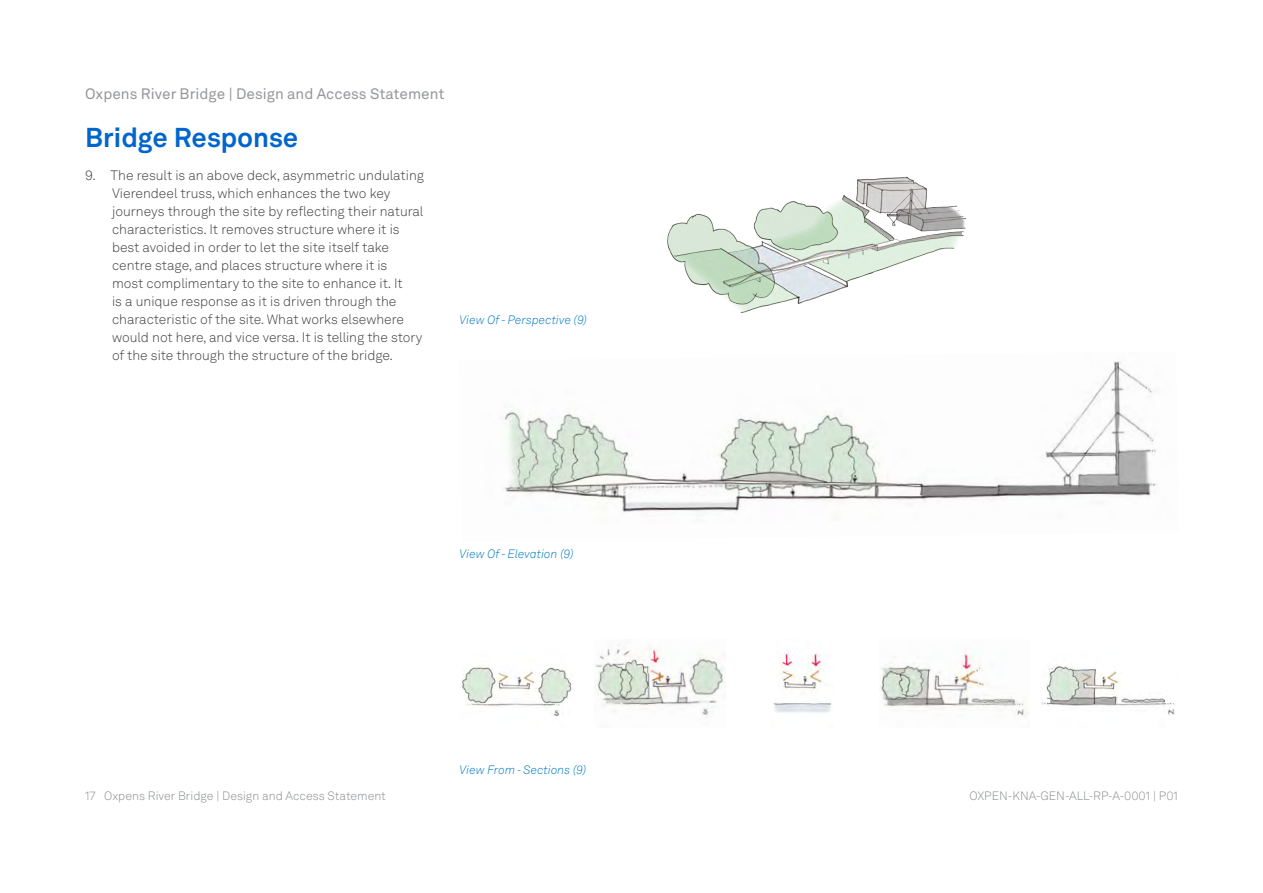
<style>
.page{position:relative;width:1263px;height:893px;background:#fff}
.page>*{position:absolute;margin:0;border:0;box-sizing:border-box;transform-origin:0 0}
.t1{font:700 27px "Akkurat LL";color:#06c}
.t2{font:15px "Akkurat LL";color:#949699}
.t3{font:300 13.5px/18px "Akkurat LL";color:#3e3e3f}
.t4{font:300 12px "Akkurat LL";color:#8a8c8f}
.t5{font:italic 300 12px "Akkurat LL";color:#0079c2}
</style>
<div class="page">
<img style="left:595px;top:645px;width:130px;height:71px">
<img style="left:773px;top:653px;width:59px;height:60px">
<img style="left:880px;top:653px;width:146px;height:63px">
<img style="left:461px;top:667px;width:112px;height:49px">
<img style="left:1042px;top:666px;width:133px;height:49px">
<img style="left:667px;top:176px;width:299px;height:137px">
<img style="left:503px;top:361px;width:654px;height:152px">
<p class="t2" style="left:85px;top:83px;width:361px">Oxpens River Bridge | Design and Access Statement</p>
<h1 class="t1" style="left:85px;top:116px;width:215px">Bridge Response</h1>
<p class="t3" style="left:112px;top:166px;width:314px;text-indent:-27px">9. The result is an above deck, asymmetric undulating Vierendeel truss, which enhances the two key journeys through the site by reflecting their natural characteristics. It removes structure where it is best avoided in order to let the site itself take centre stage, and places structure where it is<br>most complimentary to the site to enhance it. It<br>is a unique response as it is driven through the characteristic of the site. What works elsewhere would not here, and vice versa. It is telling the story of the site through the structure of the bridge.</p>
<p class="t5" style="left:459px;top:311px;width:129px">View Of - Perspective (9)</p>
<p class="t5" style="left:459px;top:545px;width:116px">View Of - Elevation (9)</p>
<p class="t5" style="left:459px;top:761px;width:128px">View From - Sections (9)</p>
<p class="t4" style="left:85px;top:787px;width:302px">17 Oxpens River Bridge | Design and Access Statement</p>
<p class="t4" style="left:969px;top:787px;width:210px">OXPEN-KNA-GEN-ALL-RP-A-0001 | P01</p>
</div>
